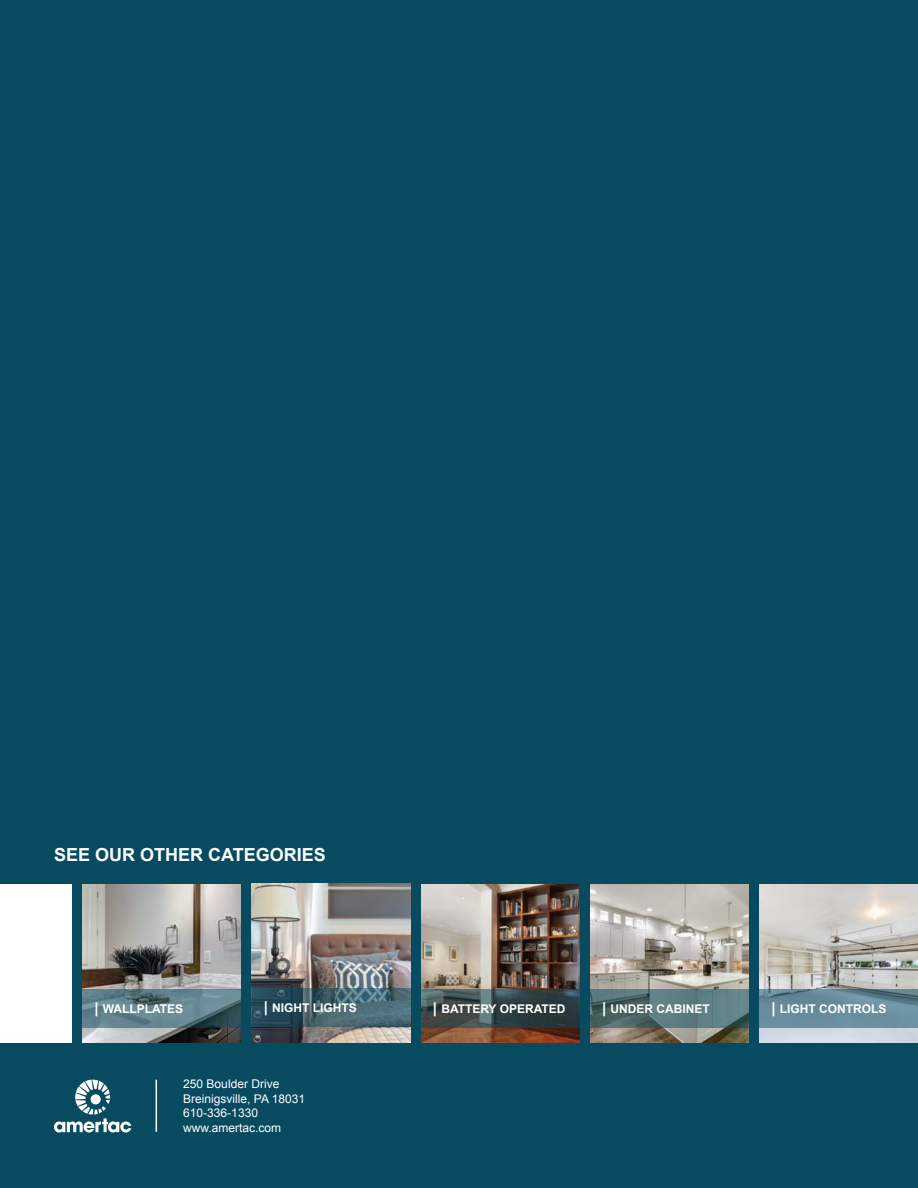
<style>
.page{position:relative;width:918px;height:1188px;background:#084b60}
.page>*{position:absolute;margin:0;border:0;box-sizing:border-box;transform-origin:0 0}
.t1{font:700 18px "Arial";color:#fff}
.t2{font:700 12px "Arial";color:#fff}
.t3{font:12px/14.4px "Arial";color:#fff}
.s1{font-size:15px}
</style>
<div class="page">
<hr style="left:156px;top:1080px;width:1px;height:52px;background:#fff">
<svg style="left:54px;top:1080px;width:77px;height:53px"></svg>
<div style="left:91px;top:1094px;width:10px;height:10px;background:#fff;border-radius:50%"></div>
<img style="left:83px;top:884px;width:158px;height:158px">
<svg style="left:83px;top:989px;width:158px;height:39px;background:#5a7b85"></svg>
<img style="left:252px;top:884px;width:158px;height:158px">
<svg style="left:252px;top:989px;width:158px;height:38px;background:#3e5e6a"></svg>
<div style="left:0;top:884px;width:72px;height:158px;background:#fff"></div>
<img style="left:421px;top:884px;width:158px;height:158px">
<svg style="left:421px;top:989px;width:158px;height:39px;background:#39484a"></svg>
<img style="left:590px;top:884px;width:159px;height:158px">
<svg style="left:590px;top:989px;width:159px;height:39px;background:#557377"></svg>
<img style="left:760px;top:884px;width:158px;height:158px">
<svg style="left:760px;top:989px;width:158px;height:39px;background:#658a99"></svg>
<h1 class="t1" style="left:54px;top:843px;width:273px">SEE OUR OTHER CATEGORIES</h1>
<p class="t2" style="left:94px;top:1000px;width:90px"><span class="s1">|</span> WALLPLATES</p>
<p class="t2" style="left:264px;top:1000px;width:95px"><span class="s1">|</span> NIGHT LIGHTS</p>
<p class="t3" style="left:183px;top:1077px;width:123px">250 Boulder Drive<br>Breinigsville, PA 18031<br>610-336-1330 www.amertac.com</p>
<p class="t2" style="left:433px;top:1000px;width:134px"><span class="s1">|</span> BATTERY OPERATED</p>
<p class="t2" style="left:602px;top:1000px;width:109px"><span class="s1">|</span> UNDER CABINET</p>
<p class="t2" style="left:771px;top:1000px;width:117px"><span class="s1">|</span> LIGHT CONTROLS</p>
</div>
